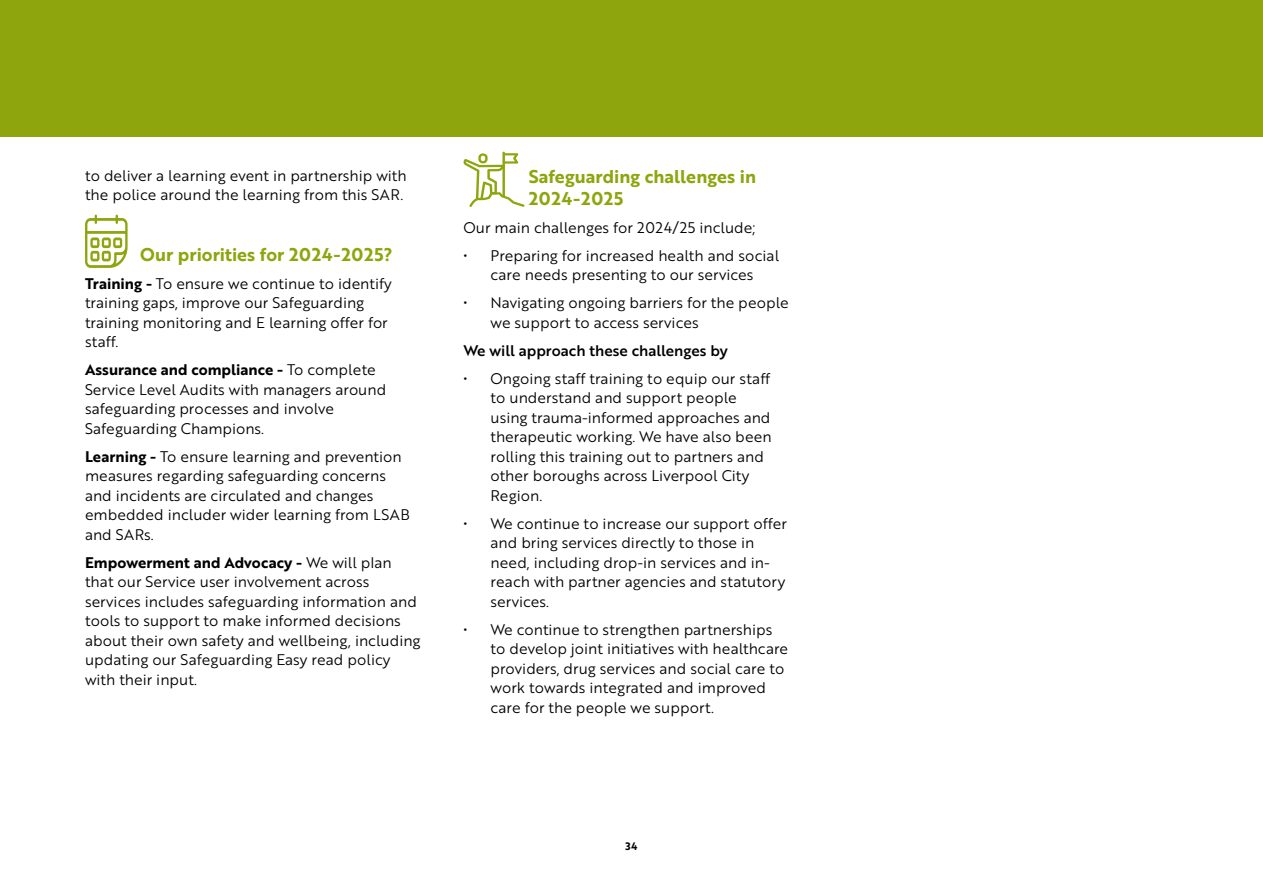
<style>
.page{position:relative;width:1263px;height:893px;background:#fff}
.page>*{position:absolute;margin:0;border:0;box-sizing:border-box;transform-origin:0 0}
.t1{font:18px/21.6px "Brother 1816 Bold";color:#8ea50d}
.t2{font:15px/19.5px "Brother 1816 Book";color:#000}
.t3{font:15px "Brother 1816 Bold";color:#000}
.t4{font:15px "Brother 1816 Medium";color:#000}
.t5{font:10.5px "Brother 1816 Bold";color:#000}
.s1{font-family:"Brother 1816 Bold"}
.s2{font-family:"Brother 1816 Book"}
</style>
<div class="page">
<div style="left:0;top:0;width:1263px;height:136px;background:#8ea50d"></div>
<svg style="left:85px;top:215px;width:43px;height:53px"></svg>
<hr style="left:502px;top:152px;width:3px;height:45px;background:#8ea50d">
<svg style="left:463px;top:153px;width:62px;height:54px"></svg>
<p class="t2" style="left:85px;top:165px;width:323px">to deliver a learning event in partnership with the police around the learning from this SAR.</p>
<p class="t1" style="left:140px;top:243px;width:254px">Our priorities for 2024-2025?</p>
<p class="t2" style="left:85px;top:273px;width:308px"><span class="s1">Training -</span> To ensure we continue to identify training gaps, improve our Safeguarding training monitoring and E learning offer for staff.</p>
<p class="t3" style="left:85px;top:358px;width:292px">Assurance and compliance - <span class="s2">To complete</span></p>
<p class="t2" style="left:85px;top:379px;width:303px">Service Level Audits with managers around safeguarding processes and involve<br>Safeguarding Champions.</p>
<p class="t2" style="left:85px;top:446px;width:326px"><span class="s1">Learning -</span> To ensure learning and prevention measures regarding safeguarding concerns and incidents are circulated and changes embedded includer wider learning from LSAB and SARs.</p>
<p class="t3" style="left:85px;top:551px;width:308px">Empowerment and Advocacy - <span class="s2">We will plan</span></p>
<p class="t2" style="left:85px;top:571px;width:337px">that our Service user involvement across services includes safeguarding information and tools to support to make informed decisions about their own safety and wellbeing, including updating our Safeguarding Easy read policy with their input.</p>
<p class="t1" style="left:529px;top:165px;width:229px">Safeguarding challenges in<br>2024-2025</p>
<p class="t2" style="left:463px;top:217px;width:293px">Our main challenges for 2024/25 include;</p>
<p class="t2" style="left:463px;top:245px;width:317px;text-align:center">• Preparing for increased health and social care needs presenting to our services</p>
<p class="t2" style="left:490px;top:292px;width:300px;text-indent:-27px">• Navigating ongoing barriers for the people we support to access services</p>
<p class="t4" style="left:463px;top:339px;width:266px">We will approach these challenges by</p>
<p class="t2" style="left:490px;top:368px;width:283px;text-indent:-27px">• Ongoing staff training to equip our staff to understand and support people using trauma-informed approaches and therapeutic working. We have also been rolling this training out to partners and other boroughs across Liverpool City Region.</p>
<p class="t2" style="left:490px;top:513px;width:298px;text-indent:-27px">• We continue to increase our support offer and bring services directly to those in need, including drop-in services and in&shy;reach with partner agencies and statutory services.</p>
<p class="t2" style="left:490px;top:619px;width:299px;text-indent:-27px">• We continue to strengthen partnerships to develop joint initiatives with healthcare providers, drug services and social care to work towards integrated and improved care for the people we support.</p>
<p class="t5" style="left:625px;top:839px;width:14px">34</p>
</div>
